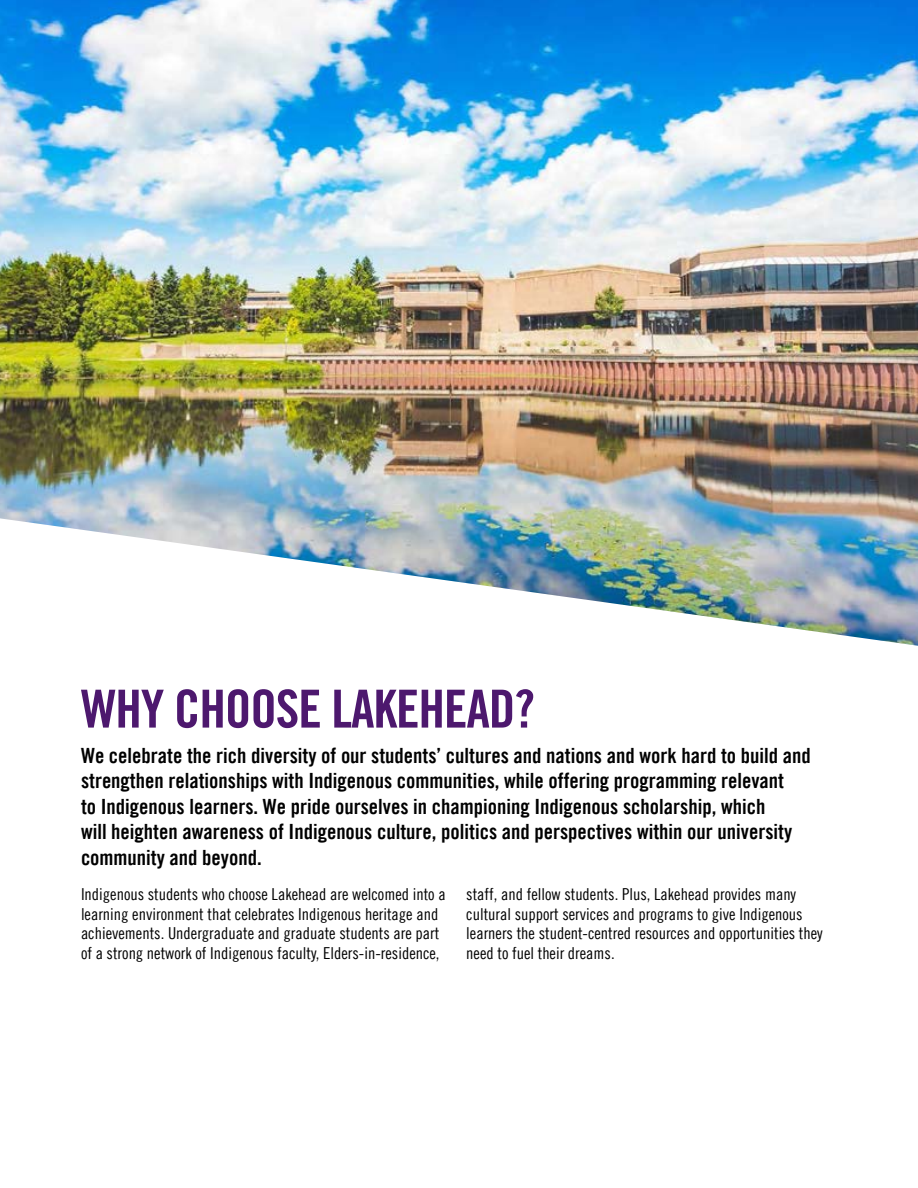
<style>
.page{position:relative;width:918px;height:1188px;background:#fff}
.page>*{position:absolute;margin:0;border:0;box-sizing:border-box;transform-origin:0 0}
.t1{font:52.5px "Trade Gothic LT Bold Cond Twenty";letter-spacing:-.02em;color:#4d186e}
.Large_Body{font:21px/25.5px "Trade Gothic LT Bold Cond Twenty";color:#000}
.Body{font:16.5px/19.5px "Trade Gothic LT Cond Eighteen";color:#000}
</style>
<div class="page">
<img style="left:0;top:0;width:918px;height:646px">
<img style="left:0;top:0;width:1px;height:518px">
<p class="t1" style="left:81px;top:677px;width:455px">WHY CHOOSE LAKEHEAD?</p>
<p class="Large_Body" style="left:81px;top:742px;width:731px">We celebrate the rich diversity of our students’ cultures and nations and work hard to build and strengthen relationships with Indigenous communities, while offering programming relevant<br>to Indigenous learners. We pride ourselves in championing Indigenous scholarship, which<br>will heighten awareness of Indigenous culture, politics and perspectives within our university community and beyond.</p>
<p class="Body" style="left:81px;top:884px;width:366px">Indigenous students who choose Lakehead are welcomed into a learning environment that celebrates Indigenous heritage and achievements. Undergraduate and graduate students are part of a strong network of Indigenous faculty, Elders-in-residence,</p>
<p class="Body" style="left:466px;top:884px;width:358px">staff, and fellow students. Plus, Lakehead provides many cultural support services and programs to give Indigenous learners the student-centred resources and opportunities they need to fuel their dreams.</p>
</div>
